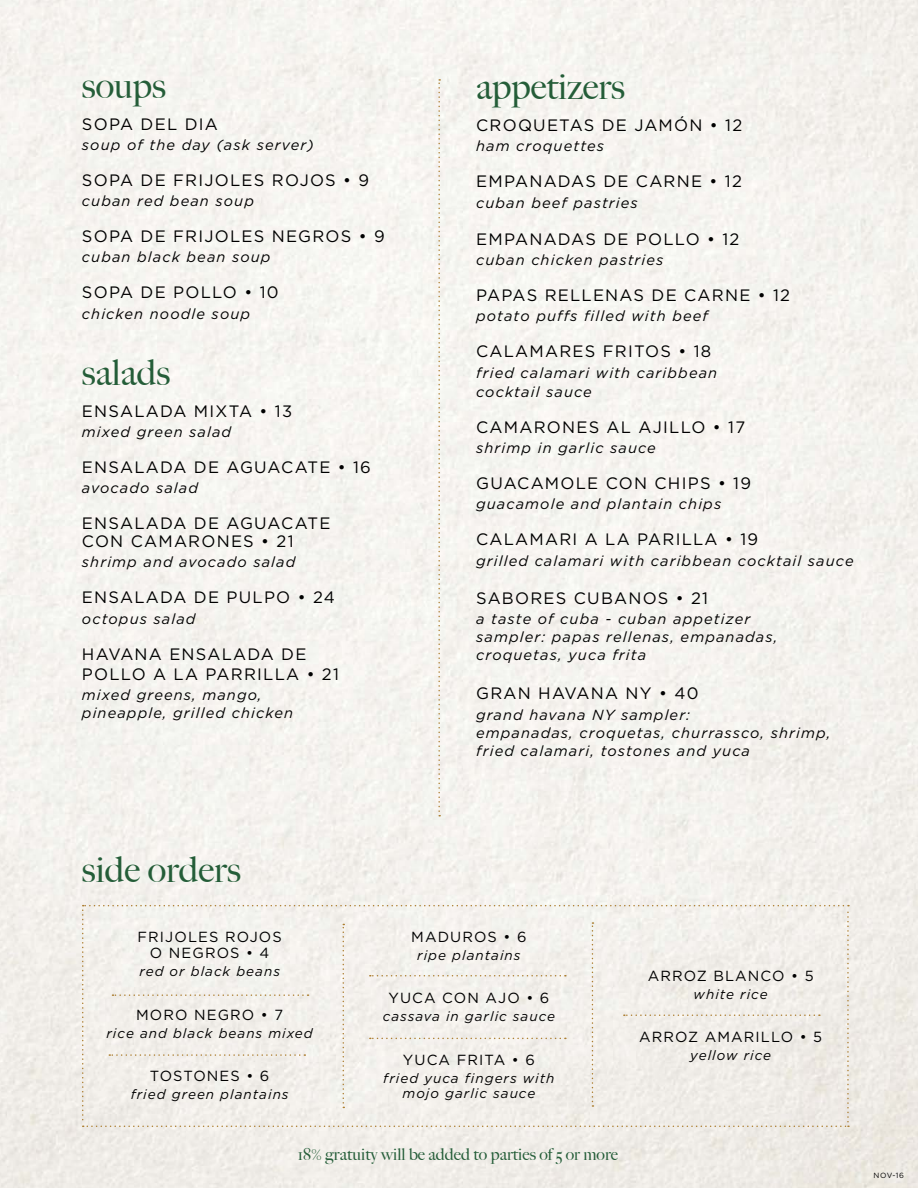
<style>
.page{position:relative;width:918px;height:1188px;background:#fff}
.page>*{position:absolute;margin:0;border:0;box-sizing:border-box;transform-origin:0 0}
.t1{font:500 36px "Big Caslon";color:#245d38}
.t2{font:16.5px/18px "Gotham";letter-spacing:.075em;color:#000}
.t3{font:500 16.5px "Big Caslon";color:#245d38}
.t4{font:italic 14.7px/18px "Gotham";letter-spacing:.075em;color:#000}
.t5{font:14.7px/16.5px "Gotham";letter-spacing:.075em;color:#000;text-align:center}
.t6{font:italic 13.5px/15px "Gotham";letter-spacing:.075em;color:#000;text-align:center}
.t7{font:7.5px "Gotham";color:#000}
</style>
<div class="page">
<img style="left:0;top:0;width:918px;height:1188px">
<svg style="left:438px;top:79px;width:2px;height:737px"></svg>
<div style="left:82px;top:905px;width:767px;height:222px;background:#f2efeb"></div>
<h1 class="t1" style="left:82px;top:64px;width:85px">soups</h1>
<p class="t2" style="left:82px;top:115px;width:137px">SOPA DEL DIA</p>
<p class="t4" style="left:82px;top:136px;width:233px">soup of the day (ask server)</p>
<p class="t2" style="left:82px;top:171px;width:289px">SOPA DE FRIJOLES ROJOS • 9</p>
<p class="t4" style="left:82px;top:192px;width:174px">cuban red bean soup</p>
<p class="t2" style="left:82px;top:227px;width:304px">SOPA DE FRIJOLES NEGROS • 9</p>
<p class="t4" style="left:82px;top:248px;width:190px">cuban black bean soup</p>
<p class="t2" style="left:82px;top:283px;width:198px">SOPA DE POLLO • 10</p>
<p class="t4" style="left:82px;top:304px;width:170px">chicken noodle soup</p>
<h1 class="t1" style="left:82px;top:351px;width:90px">salads</h1>
<p class="t2" style="left:82px;top:401px;width:212px">ENSALADA MIXTA • 13</p>
<p class="t4" style="left:82px;top:423px;width:151px">mixed green salad</p>
<p class="t2" style="left:82px;top:458px;width:291px">ENSALADA DE AGUACATE • 16</p>
<p class="t4" style="left:82px;top:479px;width:118px">avocado salad</p>
<p class="t2" style="left:82px;top:514px;width:250px">ENSALADA DE AGUACATE<br>CON CAMARONES • 21</p>
<p class="t4" style="left:82px;top:553px;width:215px">shrimp and avocado salad</p>
<p class="t2" style="left:82px;top:588px;width:254px">ENSALADA DE PULPO • 24</p>
<p class="t4" style="left:82px;top:609px;width:115px">octopus salad</p>
<p class="t2" style="left:82px;top:643px;width:259px;line-height:20.1px">HAVANA ENSALADA DE<br>POLLO A LA PARRILLA • 21</p>
<p class="t4" style="left:82px;top:686px;width:213px">mixed greens, mango, pineapple, grilled chicken</p>
<h1 class="t1" style="left:476px;top:66px;width:150px">appetizers</h1>
<p class="t2" style="left:476px;top:116px;width:268px">CROQUETAS DE JAMÓN • 12</p>
<p class="t4" style="left:476px;top:137px;width:129px">ham croquettes</p>
<p class="t2" style="left:476px;top:172px;width:267px">EMPANADAS DE CARNE • 12</p>
<p class="t4" style="left:476px;top:193px;width:163px">cuban beef pastries</p>
<p class="t2" style="left:476px;top:230px;width:265px">EMPANADAS DE POLLO • 12</p>
<p class="t4" style="left:476px;top:251px;width:189px">cuban chicken pastries</p>
<p class="t2" style="left:476px;top:286px;width:316px">PAPAS RELLENAS DE CARNE • 12</p>
<p class="t4" style="left:476px;top:307px;width:233px">potato puffs filled with beef</p>
<p class="t2" style="left:476px;top:342px;width:237px">CALAMARES FRITOS • 18</p>
<p class="t4" style="left:476px;top:363px;width:243px;line-height:19.2px">fried calamari with caribbean cocktail sauce</p>
<p class="t2" style="left:476px;top:418px;width:271px">CAMARONES AL AJILLO • 17</p>
<p class="t4" style="left:476px;top:439px;width:181px">shrimp in garlic sauce</p>
<p class="t2" style="left:476px;top:474px;width:276px">GUACAMOLE CON CHIPS • 19</p>
<p class="t4" style="left:476px;top:495px;width:247px">guacamole and plantain chips</p>
<p class="t2" style="left:476px;top:530px;width:284px">CALAMARI A LA PARILLA • 19</p>
<p class="t4" style="left:476px;top:551px;width:379px">grilled calamari with caribbean cocktail sauce</p>
<p class="t2" style="left:476px;top:589px;width:234px">SABORES CUBANOS • 21</p>
<p class="t4" style="left:476px;top:610px;width:303px">a taste of cuba - cuban appetizer sampler: papas rellenas, empanadas, croquetas, yuca frita</p>
<p class="t2" style="left:476px;top:684px;width:224px">GRAN HAVANA NY • 40</p>
<p class="t4" style="left:476px;top:706px;width:356px">grand havana NY sampler:<br>empanadas, croquetas, churrassco, shrimp, fried calamari, tostones and yuca</p>
<h1 class="t1" style="left:82px;top:848px;width:160px">side orders</h1>
<p class="t5" style="left:138px;top:928px;width:146px">FRIJOLES ROJOS<br>O NEGROS • 4</p>
<p class="t6" style="left:139px;top:964px;width:142px">red or black beans</p>
<p class="t5" style="left:136px;top:1006px;width:149px">MORO NEGRO • 7</p>
<p class="t6" style="left:107px;top:1026px;width:208px">rice and black beans mixed</p>
<p class="t5" style="left:150px;top:1068px;width:121px">TOSTONES • 6</p>
<p class="t6" style="left:131px;top:1087px;width:159px">fried green plantains</p>
<p class="t5" style="left:411px;top:928px;width:117px">MADUROS • 6</p>
<p class="t6" style="left:417px;top:948px;width:105px">ripe plantains</p>
<p class="t5" style="left:388px;top:990px;width:162px">YUCA CON AJO • 6</p>
<p class="t6" style="left:383px;top:1009px;width:174px">cassava in garlic sauce</p>
<p class="t5" style="left:403px;top:1051px;width:133px">YUCA FRITA • 6</p>
<p class="t6" style="left:383px;top:1071px;width:173px">fried yuca fingers with mojo garlic sauce</p>
<p class="t3" style="left:298px;top:1145px;width:322px">18% gratuity will be added to parties of 5 or more</p>
<p class="t5" style="left:648px;top:967px;width:167px">ARROZ BLANCO • 5</p>
<p class="t6" style="left:694px;top:987px;width:76px">white rice</p>
<p class="t5" style="left:639px;top:1029px;width:185px">ARROZ AMARILLO • 5</p>
<p class="t6" style="left:690px;top:1048px;width:82px">yellow rice</p>
<p class="t7" style="left:874px;top:1172px;width:32px">NOV-16</p>
</div>
